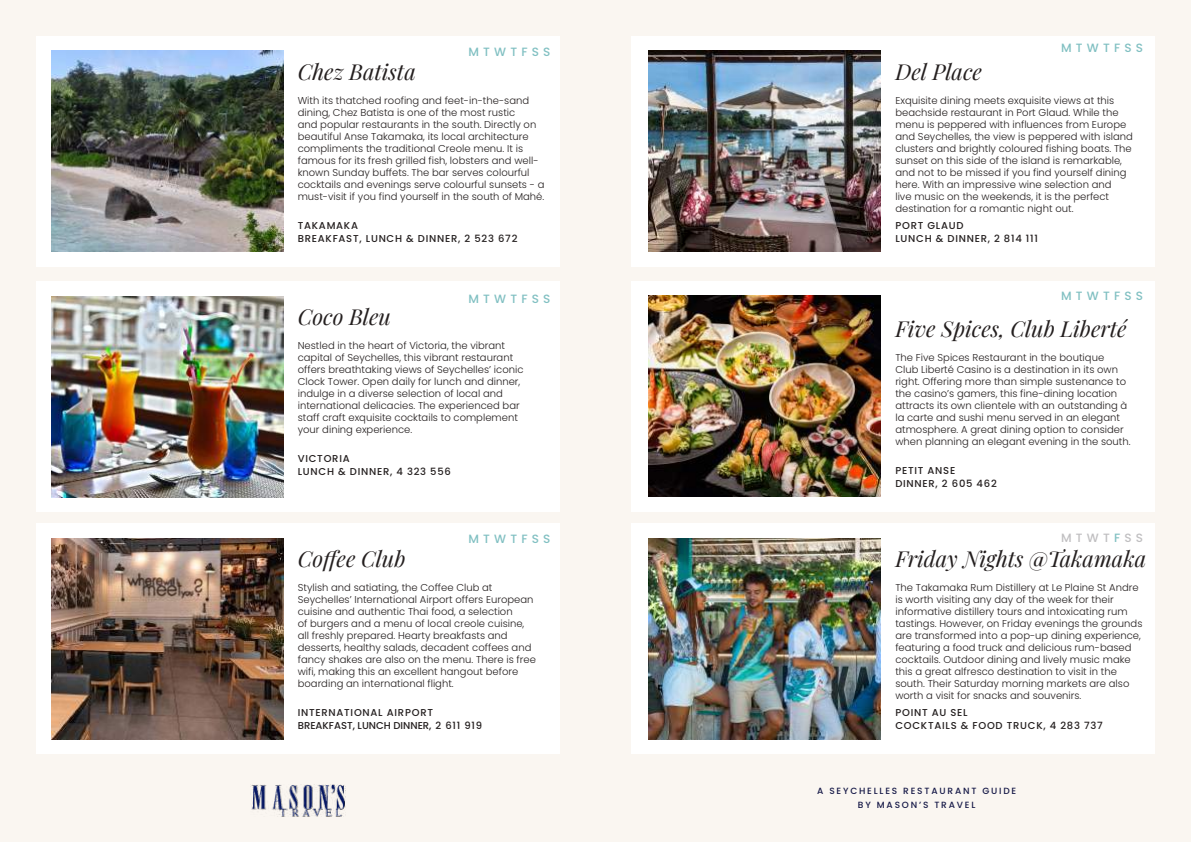
<style>
.page{position:relative;width:1191px;height:842px;background:#faf6f1}
.page>*{position:absolute;margin:0;border:0;box-sizing:border-box;transform-origin:0 0}
.t1{font:italic 22px "Playfair Display";color:#241f1f}
.t2{font:500 12px "Poppins";letter-spacing:.35em;color:#81c0c2}
.t3{font:500 12px "Poppins";letter-spacing:.35em;color:#c0bfc1}
.t4{font:300 10px/12px "Poppins";color:#241f1f}
.t5{font:500 10px/13px "Poppins";letter-spacing:.075em;color:#241f1f}
.t6{font:500 9px/14px "Poppins";letter-spacing:.2em;color:#161947;text-align:center}
.s1{color:#81c0c2}
</style>
<div class="page">
<div style="left:631px;top:36px;width:524px;height:231px;background:#fff"></div>
<div style="left:631px;top:281px;width:524px;height:230px;background:#fff"></div>
<div style="left:631px;top:523px;width:524px;height:231px;background:#fff"></div>
<img style="left:648px;top:51px;width:233px;height:201px">
<img style="left:648px;top:295px;width:233px;height:201px">
<img style="left:648px;top:538px;width:233px;height:201px">
<div style="left:36px;top:36px;width:523px;height:230px;background:#fff"></div>
<div style="left:36px;top:523px;width:523px;height:231px;background:#fff"></div>
<img style="left:51px;top:538px;width:232px;height:201px">
<img style="left:51px;top:51px;width:232px;height:201px">
<div style="left:36px;top:281px;width:523px;height:230px;background:#fff"></div>
<img style="left:51px;top:296px;width:232px;height:201px">
<img style="left:250px;top:784px;width:95px;height:33px">
<p class="t2" style="left:468px;top:45px;width:83px">MTWTFSS</p>
<h1 class="t1" style="left:298px;top:54px;width:120px">Chez Batista</h1>
<p class="t4" style="left:298px;top:94px;width:248px">With its thatched roofing and feet-in-the-sand dining, Chez Batista is one of the most rustic<br>and popular restaurants in the south. Directly on beautiful Anse Takamaka, its local architecture compliments the traditional Creole menu. It is famous for its fresh grilled fish, lobsters and well&shy;known Sunday buffets. The bar serves colourful cocktails and evenings serve colourful sunsets - a must-visit if you find yourself in the south of Mahé.</p>
<p class="t5" style="left:298px;top:219px;width:221px">TAKAMAKA<br>BREAKFAST, LUNCH &amp; DINNER, 2 523 672</p>
<p class="t2" style="left:468px;top:292px;width:83px">MTWTFSS</p>
<h1 class="t1" style="left:298px;top:300px;width:95px">Coco Bleu</h1>
<p class="t4" style="left:298px;top:340px;width:227px">Nestled in the heart of Victoria, the vibrant capital of Seychelles, this vibrant restaurant offers breathtaking views of Seychelles’ iconic Clock Tower. Open daily for lunch and dinner, indulge in a diverse selection of local and international delicacies. The experienced bar staff craft exquisite cocktails to complement your dining experience.</p>
<p class="t5" style="left:298px;top:452px;width:155px">VICTORIA<br>LUNCH &amp; DINNER, 4 323 556</p>
<p class="t2" style="left:468px;top:532px;width:83px">MTWTFSS</p>
<h1 class="t1" style="left:298px;top:542px;width:109px">Coffee Club</h1>
<p class="t4" style="left:298px;top:582px;width:240px">Stylish and satiating, the Coffee Club at Seychelles’ International Airport offers European cuisine and authentic Thai food, a selection<br>of burgers and a menu of local creole cuisine, all freshly prepared. Hearty breakfasts and desserts, healthy salads, decadent coffees and fancy shakes are also on the menu. There is free wifi, making this an excellent hangout before boarding an international flight.</p>
<p class="t5" style="left:298px;top:706px;width:186px">INTERNATIONAL AIRPORT<br>BREAKFAST, LUNCH DINNER, 2 611 919</p>
<p class="t2" style="left:1061px;top:41px;width:83px">MTWTFSS</p>
<h1 class="t1" style="left:895px;top:54px;width:88px">Del Place</h1>
<p class="t4" style="left:895px;top:94px;width:239px">Exquisite dining meets exquisite views at this beachside restaurant in Port Glaud. While the menu is peppered with influences from Europe and Seychelles, the view is peppered with island clusters and brightly coloured fishing boats. The sunset on this side of the island is remarkable, and not to be missed if you find yourself dining here. With an impressive wine selection and<br>live music on the weekends, it is the perfect destination for a romantic night out.</p>
<p class="t5" style="left:895px;top:219px;width:144px">PORT GLAUD<br>LUNCH &amp; DINNER, 2 814 111</p>
<p class="t2" style="left:1061px;top:289px;width:83px">MTWTFSS</p>
<h1 class="t1" style="left:895px;top:311px;width:233px">Five Spices, Club Liberté</h1>
<p class="t4" style="left:895px;top:351px;width:237px">The Five Spices Restaurant in the boutique<br>Club Liberté Casino is a destination in its own right. Offering more than simple sustenance to the casino’s gamers, this fine-dining location attracts its own clientele with an outstanding à la carte and sushi menu served in an elegant atmosphere. A great dining option to consider when planning an elegant evening in the south.</p>
<p class="t5" style="left:895px;top:464px;width:103px">PETIT ANSE<br>DINNER, 2 605 462</p>
<p class="t3" style="left:1061px;top:531px;width:83px">MTWT<span class="s1">F</span>SS</p>
<h1 class="t1" style="left:895px;top:542px;width:252px">Friday Nights @Takamaka</h1>
<p class="t4" style="left:895px;top:582px;width:248px">The Takamaka Rum Distillery at Le Plaine St Andre is worth visiting any day of the week for their informative distillery tours and intoxicating rum tastings. However, on Friday evenings the grounds are transformed into a pop-up dining experience, featuring a food truck and delicious rum-based cocktails. Outdoor dining and lively music make this a great alfresco destination to visit in the south. Their Saturday morning markets are also worth a visit for snacks and souvenirs.</p>
<p class="t5" style="left:895px;top:706px;width:209px">POINT AU SEL<br>COCKTAILS &amp; FOOD TRUCK, 4 283 737</p>
<p class="t6" style="left:817px;top:784px;width:201px">A SEYCHELLES RESTAURANT GUIDE<br>BY MASON’S TRAVEL</p>
</div>
